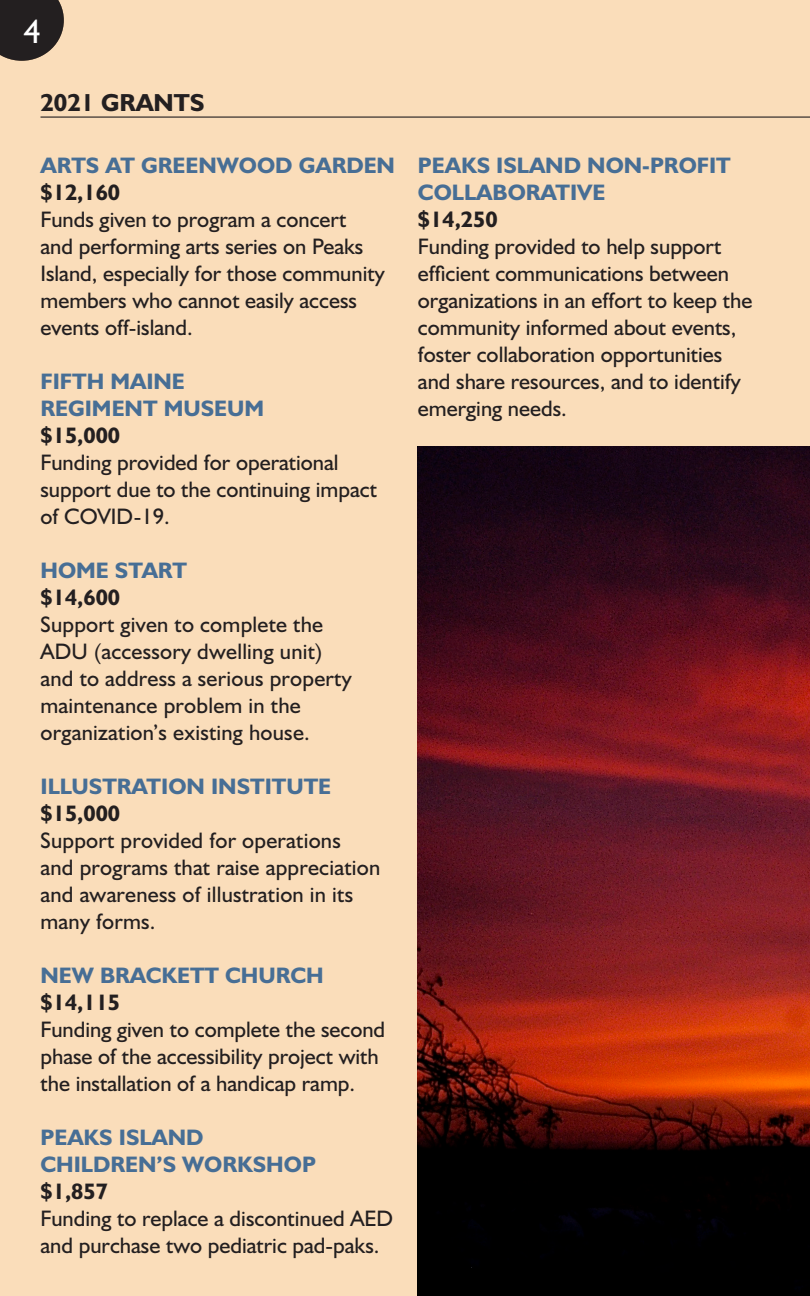
<style>
.page{position:relative;width:810px;height:1296px;background:#faddba}
.page>*{position:absolute;margin:0;border:0;box-sizing:border-box;transform-origin:0 0}
.Page_Number{font:33.75px "Humanist 521 BT";color:#fff}
.Section_Heads{font:700 24.75px "Humanist 521 BT";color:#231f20}
.Copy{font:22.5px/27px "Humanist 521 BT";color:#231f20}
.Grant_Recipient{font:700 22.5px/27px "Humanist 521 BT";color:#476e95}
.Grant_Amount{font:700 22.5px "Humanist 521 BT";color:#231f20}
</style>
<div class="page">
<hr style="left:40px;top:117px;width:770px;height:1px;background:#231f20">
<svg style="left:0;top:0;width:64px;height:61px;background:#3c3532"></svg>
<img style="left:418px;top:446px;width:392px;height:850px">
<p class="Page_Number" style="left:24px;top:11px;width:19px">4</p>
<p class="Section_Heads" style="left:40px;top:87px;width:166px">2021 GRANTS</p>
<p class="Grant_Recipient" style="left:40px;top:151px;width:356px">ARTS AT GREENWOOD GARDEN</p>
<p class="Grant_Amount" style="left:40px;top:178px;width:81px">$12,160</p>
<p class="Copy" style="left:40px;top:205px;width:346px">Funds given to program a concert<br>and performing arts series on Peaks<br>Island, especially for those community members who cannot easily access events off-island.</p>
<p class="Grant_Recipient" style="left:40px;top:367px;width:225px">FIFTH MAINE<br>REGIMENT MUSEUM</p>
<p class="Grant_Amount" style="left:40px;top:421px;width:81px">$15,000</p>
<p class="Copy" style="left:40px;top:448px;width:338px">Funding provided for operational support due to the continuing impact of COVID-19.</p>
<p class="Grant_Recipient" style="left:40px;top:556px;width:148px">HOME START</p>
<p class="Grant_Amount" style="left:40px;top:583px;width:81px">$14,600</p>
<p class="Copy" style="left:40px;top:610px;width:313px">Support given to complete the<br>ADU (accessory dwelling unit) and to address a serious property maintenance problem in the organization’s existing house.</p>
<p class="Grant_Recipient" style="left:40px;top:772px;width:292px">ILLUSTRATION INSTITUTE</p>
<p class="Grant_Amount" style="left:40px;top:799px;width:81px">$15,000</p>
<p class="Copy" style="left:40px;top:826px;width:341px">Support provided for operations<br>and programs that raise appreciation and awareness of illustration in its many forms.</p>
<p class="Grant_Recipient" style="left:40px;top:961px;width:285px">NEW BRACKETT CHURCH</p>
<p class="Grant_Amount" style="left:40px;top:988px;width:81px">$14,115</p>
<p class="Copy" style="left:40px;top:1015px;width:346px">Funding given to complete the second phase of the accessibility project with the installation of a handicap ramp.</p>
<p class="Grant_Recipient" style="left:40px;top:1123px;width:277px">PEAKS ISLAND<br>CHILDREN’S WORKSHOP</p>
<p class="Grant_Amount" style="left:40px;top:1177px;width:69px">$1,857</p>
<p class="Copy" style="left:40px;top:1204px;width:354px">Funding to replace a discontinued AED and purchase two pediatric pad-paks.</p>
<p class="Grant_Recipient" style="left:418px;top:151px;width:314px">PEAKS ISLAND NON-PROFIT<br>COLLABORATIVE</p>
<p class="Grant_Amount" style="left:418px;top:205px;width:81px">$14,250</p>
<p class="Copy" style="left:418px;top:232px;width:336px">Funding provided to help support efficient communications between organizations in an effort to keep the community informed about events, foster collaboration opportunities and share resources, and to identify emerging needs.</p>
</div>
